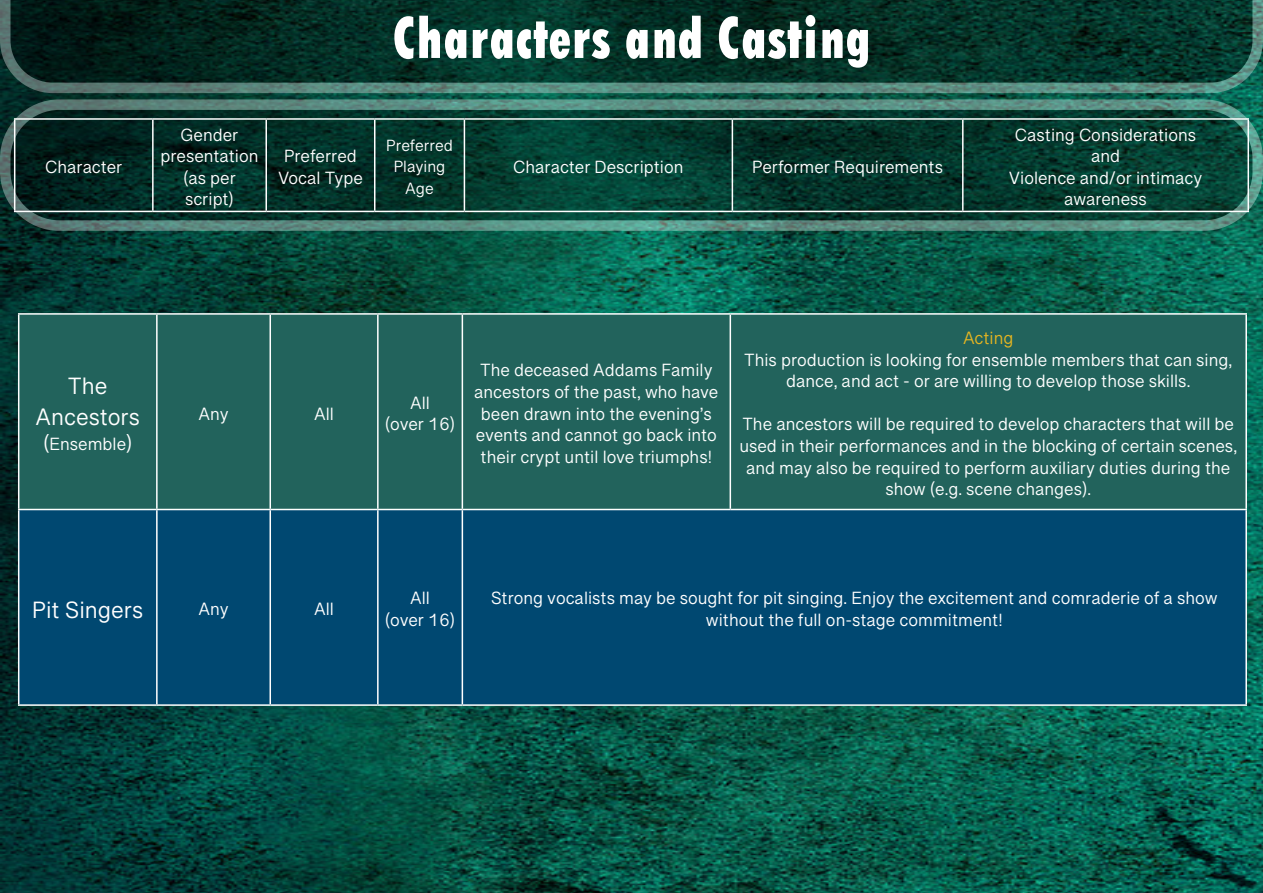
<style>
.page{position:relative;width:1263px;height:893px;background:#fff}
.page>*{position:absolute;margin:0;border:0;box-sizing:border-box;transform-origin:0 0}
.t1{font:800 condensed 62.4px "Tw Cen MT Std";color:#fff;scale:.84 1}
.t2{font:24px/30.6px "Grantha Sangam MN";color:#fff;text-align:center}
.t3{font:18px/21.6px "Grantha Sangam MN";color:#fff;text-align:center}
.t4{font:18px "Grantha Sangam MN";color:#e5b521}
.t5{font:16.5px/21.6px "Grantha Sangam MN";color:#fff;text-align:center}
.s1{font-size:21px}
</style>
<div class="page">
<img style="left:0;top:95px;width:1263px;height:797px">
<svg style="left:0;top:0;width:1263px;height:95px;background:#0e3a30"></svg>
<svg style="left:5px;top:105px;width:1253px;height:121px;background:#06372c"></svg>
<div style="left:0;top:99px;width:1263px;height:132px;border:10px solid #fff;border-radius:54px"></div>
<div style="left:19px;top:315px;width:1226px;height:194px;background:#22635c"></div>
<div style="left:19px;top:510px;width:1226px;height:194px;background:#004871"></div>
<hr style="left:18px;top:313px;width:139px;height:2px;background:#fff">
<hr style="left:18px;top:315px;width:1px;height:194px;background:#fff">
<hr style="left:157px;top:313px;width:113px;height:2px;background:#fff">
<hr style="left:156px;top:315px;width:2px;height:194px;background:#fff">
<hr style="left:270px;top:313px;width:108px;height:2px;background:#fff">
<hr style="left:269px;top:315px;width:2px;height:194px;background:#fff">
<hr style="left:378px;top:313px;width:84px;height:2px;background:#fff">
<hr style="left:377px;top:315px;width:2px;height:194px;background:#fff">
<hr style="left:462px;top:313px;width:268px;height:2px;background:#fff">
<hr style="left:462px;top:315px;width:1px;height:194px;background:#fff">
<hr style="left:730px;top:313px;width:517px;height:2px;background:#fff">
<hr style="left:729px;top:315px;width:2px;height:194px;background:#fff">
<hr style="left:1245px;top:315px;width:2px;height:194px;background:#fff">
<hr style="left:18px;top:509px;width:139px;height:1px;background:#fff">
<hr style="left:18px;top:510px;width:1px;height:194px;background:#fff">
<hr style="left:157px;top:509px;width:113px;height:1px;background:#fff">
<hr style="left:156px;top:510px;width:2px;height:194px;background:#fff">
<hr style="left:270px;top:509px;width:108px;height:1px;background:#fff">
<hr style="left:269px;top:510px;width:2px;height:194px;background:#fff">
<hr style="left:378px;top:509px;width:84px;height:1px;background:#fff">
<hr style="left:377px;top:510px;width:2px;height:194px;background:#fff">
<hr style="left:462px;top:509px;width:268px;height:1px;background:#fff">
<hr style="left:462px;top:510px;width:1px;height:194px;background:#fff">
<hr style="left:730px;top:509px;width:517px;height:1px;background:#fff">
<hr style="left:1245px;top:510px;width:2px;height:194px;background:#fff">
<hr style="left:18px;top:704px;width:139px;height:2px;background:#fff">
<hr style="left:157px;top:704px;width:113px;height:2px;background:#fff">
<hr style="left:270px;top:704px;width:108px;height:2px;background:#fff">
<hr style="left:378px;top:704px;width:84px;height:2px;background:#fff">
<hr style="left:462px;top:704px;width:268px;height:2px;background:#fff">
<hr style="left:730px;top:704px;width:517px;height:2px;background:#fff">
<hr style="left:14px;top:118px;width:139px;height:2px;background:#fff">
<hr style="left:14px;top:120px;width:1px;height:91px;background:#fff">
<hr style="left:153px;top:118px;width:113px;height:2px;background:#fff">
<hr style="left:152px;top:120px;width:2px;height:91px;background:#fff">
<hr style="left:266px;top:118px;width:109px;height:2px;background:#fff">
<hr style="left:265px;top:120px;width:2px;height:91px;background:#fff">
<hr style="left:375px;top:118px;width:89px;height:2px;background:#fff">
<hr style="left:374px;top:120px;width:1px;height:91px;background:#fff">
<hr style="left:464px;top:118px;width:268px;height:2px;background:#fff">
<hr style="left:464px;top:120px;width:1px;height:91px;background:#fff">
<hr style="left:732px;top:118px;width:231px;height:2px;background:#fff">
<hr style="left:732px;top:120px;width:1px;height:91px;background:#fff">
<hr style="left:963px;top:118px;width:286px;height:2px;background:#fff">
<hr style="left:962px;top:120px;width:1px;height:91px;background:#fff">
<hr style="left:1247px;top:120px;width:2px;height:91px;background:#fff">
<hr style="left:14px;top:211px;width:139px;height:1px;background:#fff">
<hr style="left:153px;top:211px;width:113px;height:1px;background:#fff">
<hr style="left:266px;top:211px;width:109px;height:1px;background:#fff">
<hr style="left:375px;top:211px;width:89px;height:1px;background:#fff">
<hr style="left:464px;top:211px;width:268px;height:1px;background:#fff">
<hr style="left:732px;top:211px;width:231px;height:1px;background:#fff">
<hr style="left:963px;top:211px;width:286px;height:1px;background:#fff">
<p class="t3" style="left:45px;top:156px;width:79px">Character</p>
<p class="t1" style="left:392px;top:0;width:571px">Characters and Casting</p>
<p class="t3" style="left:160px;top:124px;width:100px">Gender presentation (as per script)</p>
<p class="t3" style="left:278px;top:145px;width:86px">Preferred<br>Vocal Type</p>
<p class="t5" style="left:386px;top:134px;width:68px">Preferred<br>Playing<br>Age</p>
<p class="t3" style="left:513px;top:156px;width:172px">Character Description</p>
<p class="t3" style="left:752px;top:156px;width:193px">Performer Requirements</p>
<p class="t3" style="left:1015px;top:124px;width:183px">Casting Considerations</p>
<p class="t3" style="left:1091px;top:145px;width:31px">and</p>
<p class="t3" style="left:1009px;top:167px;width:195px">Violence and/or intimacy awareness</p>
<p class="t2" style="left:36px;top:371px;width:106px">The<br>Ancestors</p>
<p class="t3" style="left:43px;top:433px;width:91px"><span class="s1">(</span>Ensemble<span class="s1">)</span></p>
<p class="t3" style="left:198px;top:402px;width:32px">Any</p>
<p class="t3" style="left:314px;top:402px;width:21px">All</p>
<p class="t3" style="left:410px;top:392px;width:21px">All</p>
<p class="t3" style="left:385px;top:413px;width:72px">(over 16)</p>
<p class="t3" style="left:474px;top:359px;width:246px">The deceased Addams Family ancestors of the past, who have been drawn into the evening’s events and cannot go back into their crypt until love triumphs!</p>
<p class="t4" style="left:963px;top:327px;width:52px">Acting</p>
<p class="t3" style="left:744px;top:348px;width:490px">This production is looking for ensemble members that can sing, dance, and act - or are willing to develop those skills.</p>
<p class="t3" style="left:739px;top:413px;width:499px">The ancestors will be required to develop characters that will be used in their performances and in the blocking of certain scenes, and may also be required to perform auxiliary duties during the show (e.g. scene changes).</p>
<p class="t2" style="left:32px;top:594px;width:113px">Pit Singers</p>
<p class="t3" style="left:198px;top:598px;width:32px">Any</p>
<p class="t3" style="left:314px;top:598px;width:21px">All</p>
<p class="t3" style="left:410px;top:587px;width:21px">All</p>
<p class="t3" style="left:385px;top:609px;width:72px">(over 16)</p>
<p class="t3" style="left:491px;top:587px;width:728px">Strong vocalists may be sought for pit singing. Enjoy the excitement and comraderie of a show without the full on-stage commitment!</p>
</div>
